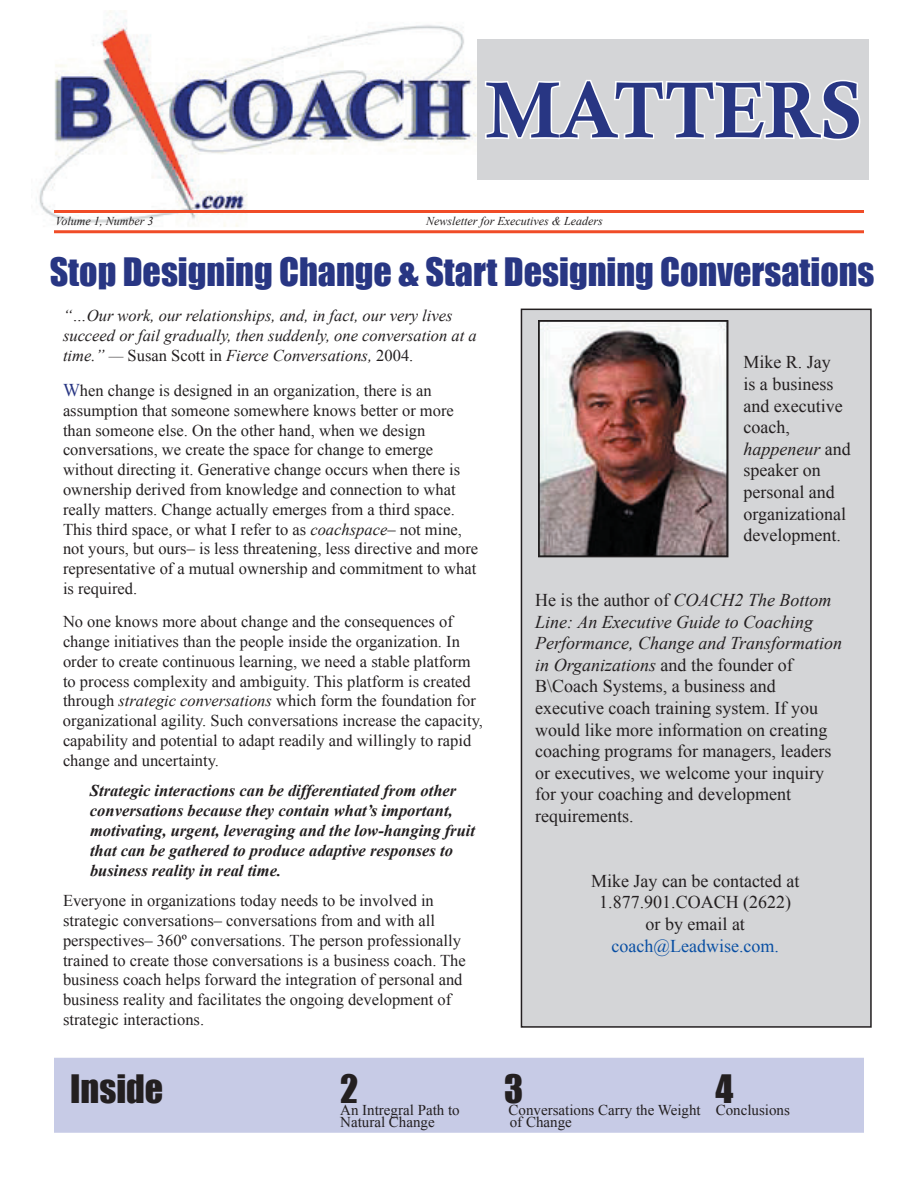
<style>
.page{position:relative;width:918px;height:1188px;background:#fff}
.page>*{position:absolute;margin:0;border:0;box-sizing:border-box;transform-origin:0 0}
.t1{font:79.5px "Calis MT Bol";color:#283683;scale:.94 1}
.t2{font:36px "Impact";color:#283683}
.t3{font:36px "Impact";color:#231f20}
.t4{font:18px/21.6px "Times New Roman";color:#231f20}
.t5{font:18px "Times New Roman";color:#094fa3}
.t6{font:16.5px/19.8px "Times New Roman";color:#231f20}
.t7{font:italic 700 16.5px/19.8px "Times New Roman";color:#231f20}
.t8{font:italic 16.5px/19.8px "Times New Roman";color:#231f20}
.t9{font:15px "Times New Roman";color:#231f20}
.t10{font:italic 12px "Times New Roman";color:#231f20}
.s1{font-style:normal}
.s2{font-size:18px;color:#283683}
.s3{font-style:italic}
</style>
<div class="page">
<img style="left:36px;top:10px;width:446px;height:224px">
<div style="left:521px;top:309px;width:350px;height:718px;background:#d4d5d7"></div>
<div style="left:477px;top:39px;width:391px;height:140px;background:#d4d5d7"></div>
<svg style="left:483px;top:80px;width:379px;height:569px"></svg>
<hr style="left:54px;top:230px;width:810px;height:3px;background:#f04c27">
<hr style="left:54px;top:210px;width:810px;height:3px;background:#f04c27">
<div style="left:54px;top:1058px;width:810px;height:75px;background:#c7cbe6"></div>
<img style="left:541px;top:323px;width:184px;height:231px">
<div style="left:538px;top:320px;width:190px;height:237px;border:2px solid #231f20"></div>
<h1 class="t1" style="left:486px;top:65px;width:401px">MATTERS</h1>
<p class="t10" style="left:56px;top:213px;width:99px">Volume 1, Number 3</p>
<p class="t10" style="left:426px;top:213px;width:178px">Newsletter for Executives &amp; Leaders</p>
<h2 class="t2" style="left:50px;top:244px;width:826px">Stop Designing Change &amp; Start Designing Conversations</h2>
<p class="t8" style="left:63px;top:305px;width:415px">“…Our work, our relationships, and, in fact, our very lives succeed or fail gradually, then suddenly, one conversation at a time.” — <span class="s1">Susan Scott in</span> Fierce Conversations, <span class="s1">2004.</span></p>
<p class="t6" style="left:63px;top:380px;width:417px"><span class="s2">W</span>hen change is designed in an organization, there is an assumption that someone somewhere knows better or more than someone else. On the other hand, when we design conversations, we create the space for change to emerge without directing it. Generative change occurs when there is ownership derived from knowledge and connection to what really matters. Change actually emerges from a third space.<br>This third space, or what I refer to as <span class="s3">coachspace</span>– not mine, not yours, but ours– is less threatening, less directive and more representative of a mutual ownership and commitment to what is required.</p>
<p class="t6" style="left:63px;top:612px;width:421px">No one knows more about change and the consequences of change initiatives than the people inside the organization. In order to create continuous learning, we need a stable platform to process complexity and ambiguity. This platform is created through <span class="s3">strategic conversations</span> which form the foundation for organizational agility. Such conversations increase the capacity, capability and potential to adapt readily and willingly to rapid change and uncertainty.</p>
<p class="t7" style="left:90px;top:781px;width:387px">Strategic interactions can be differentiated from other conversations because they contain what’s important, motivating, urgent, leveraging and the low-hanging fruit that can be gathered to produce adaptive responses to business reality in real time.</p>
<p class="t6" style="left:63px;top:891px;width:404px">Everyone in organizations today needs to be involved in strategic conversations– conversations from and with all perspectives– 360º conversations. The person professionally trained to create those conversations is a business coach. The business coach helps forward the integration of personal and business reality and facilitates the ongoing development of strategic interactions.</p>
<p class="t4" style="left:743px;top:351px;width:109px">Mike R. Jay<br>is a business and executive coach, <span class="s3">happeneur</span> and speaker on personal and organizational development.</p>
<p class="t4" style="left:535px;top:589px;width:308px">He is the author of <span class="s3">COACH2 The Bottom Line: An Executive Guide to Coaching Performance, Change and Transformation in Organizations</span> and the founder of B\Coach Systems, a business and executive coach training system. If you would like more information on creating coaching programs for managers, leaders or executives, we welcome your inquiry for your coaching and development requirements.</p>
<p class="t4" style="left:591px;top:870px;width:210px;text-align:center">Mike Jay can be contacted at<br>1.877.901.COACH (2622) or by email at</p>
<p class="t5" style="left:611px;top:934px;width:169px">coach@Leadwise.com.</p>
<h2 class="t3" style="left:70px;top:1061px;width:95px">Inside</h2>
<h2 class="t3" style="left:340px;top:1061px;width:20px">2</h2>
<h2 class="t3" style="left:504px;top:1061px;width:21px">3</h2>
<h2 class="t3" style="left:715px;top:1061px;width:19px">4</h2>
<p class="t9" style="left:340px;top:1100px;width:121px">An Intregral Path to</p>
<p class="t9" style="left:509px;top:1100px;width:283px">Conversations Carry the Weight Conclusions</p>
<p class="t9" style="left:340px;top:1112px;width:96px">Natural Change</p>
<p class="t9" style="left:510px;top:1112px;width:64px">of Change</p>
</div>
